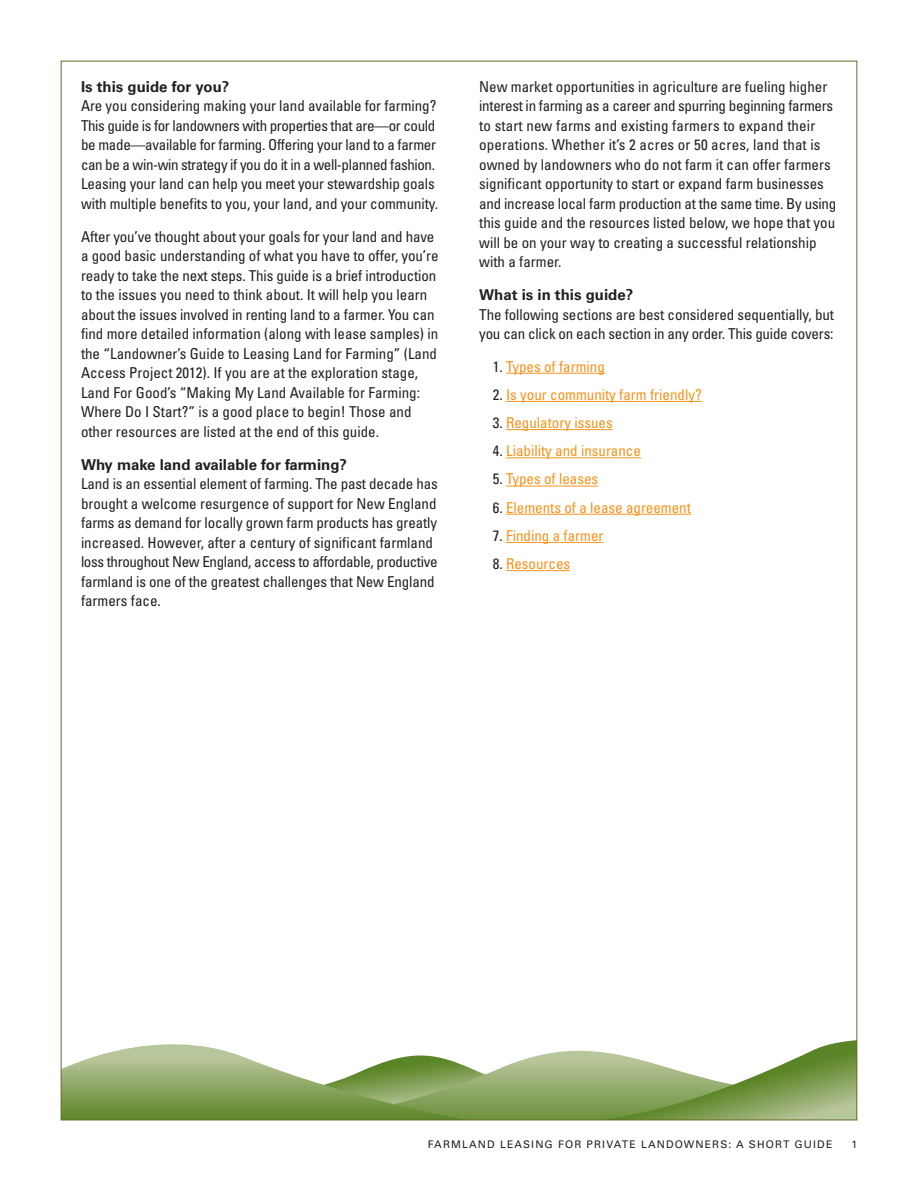
<style>
.page{position:relative;width:918px;height:1188px;background:#fff}
.page>*{position:absolute;margin:0;border:0;box-sizing:border-box;transform-origin:0 0}
.t1{font:condensed 15px/19.5px "Univers";letter-spacing:-.005em;color:#231f20}
.t2{font:condensed 15px "Univers";color:#f7931d}
.t3{font:700 15px "Univers";color:#231f20}
.t4{font:10.5px "Univers";letter-spacing:.11em;color:#231f20}
.s1{color:#231f20}
</style>
<div class="page">
<svg style="left:63px;top:1057px;width:31px;height:61px;background:#92ab6b"></svg>
<svg style="left:94px;top:1040px;width:761px;height:78px"></svg>
<hr style="left:506px;top:373px;width:99px;height:1px;background:#f7931d">
<hr style="left:506px;top:401px;width:196px;height:1px;background:#f7931d">
<hr style="left:506px;top:429px;width:107px;height:1px;background:#f7931d">
<hr style="left:506px;top:457px;width:135px;height:1px;background:#f7931d">
<hr style="left:506px;top:486px;width:92px;height:1px;background:#f7931d">
<hr style="left:506px;top:514px;width:185px;height:1px;background:#f7931d">
<hr style="left:506px;top:542px;width:97px;height:1px;background:#f7931d">
<hr style="left:506px;top:570px;width:64px;height:1px;background:#f7931d">
<p class="t3" style="left:81px;top:81px;width:150px">Is this guide for you?</p>
<p class="t1" style="left:81px;top:97px;width:359px">Are you considering making your land available for farming?<br>This guide is for landowners with properties that are—or could be made—available for farming. Offering your land to a farmer can be a win-win strategy if you do it in a well-planned fashion.<br>Leasing your land can help you meet your stewardship goals with multiple benefits to you, your land, and your community.</p>
<p class="t1" style="left:81px;top:228px;width:359px">After you’ve thought about your goals for your land and have a good basic understanding of what you have to offer, you’re ready to take the next steps. This guide is a brief introduction to the issues you need to think about. It will help you learn about the issues involved in renting land to a farmer. You can find more detailed information (along with lease samples) in the “Landowner’s Guide to Leasing Land for Farming” (Land Access Project 2012). If you are at the exploration stage, Land For Good’s “Making My Land Available for Farming:<br>Where Do I Start?” is a good place to begin! Those and other resources are listed at the end of this guide.</p>
<p class="t3" style="left:81px;top:459px;width:268px">Why make land available for farming?</p>
<p class="t1" style="left:81px;top:475px;width:358px">Land is an essential element of farming. The past decade has brought a welcome resurgence of support for New England farms as demand for locally grown farm products has greatly increased. However, after a century of significant farmland loss throughout New England, access to affordable, productive farmland is one of the greatest challenges that New England farmers face.</p>
<p class="t1" style="left:479px;top:78px;width:359px">New market opportunities in agriculture are fueling higher interest in farming as a career and spurring beginning farmers to start new farms and existing farmers to expand their operations. Whether it’s 2 acres or 50 acres, land that is owned by landowners who do not farm it can offer farmers significant opportunity to start or expand farm businesses and increase local farm production at the same time. By using this guide and the resources listed below, we hope that you will be on your way to creating a successful relationship with a farmer.</p>
<p class="t3" style="left:479px;top:290px;width:155px">What is in this guide?</p>
<p class="t1" style="left:479px;top:306px;width:356px">The following sections are best considered sequentially, but you can click on each section in any order. This guide covers:</p>
<p class="t2" style="left:493px;top:361px;width:114px"><span class="s1">1.</span> Types of farming</p>
<p class="t2" style="left:493px;top:389px;width:210px"><span class="s1">2.</span> Is your community farm friendly?</p>
<p class="t2" style="left:493px;top:417px;width:121px"><span class="s1">3.</span> Regulatory issues</p>
<p class="t2" style="left:493px;top:445px;width:150px"><span class="s1">4.</span> Liability and insurance</p>
<p class="t2" style="left:493px;top:474px;width:107px"><span class="s1">5.</span> Types of leases</p>
<p class="t2" style="left:493px;top:502px;width:200px"><span class="s1">6.</span> Elements of a lease agreement</p>
<p class="t2" style="left:493px;top:530px;width:112px"><span class="s1">7.</span> Finding a farmer</p>
<p class="t2" style="left:493px;top:558px;width:79px"><span class="s1">8.</span> Resources</p>
<p class="t4" style="left:428px;top:1141px;width:406px">FARMLAND LEASING FOR PRIVATE LANDOWNERS: A SHORT GUIDE</p>
<p class="t4" style="left:851px;top:1141px;width:7px">1</p>
</div>
